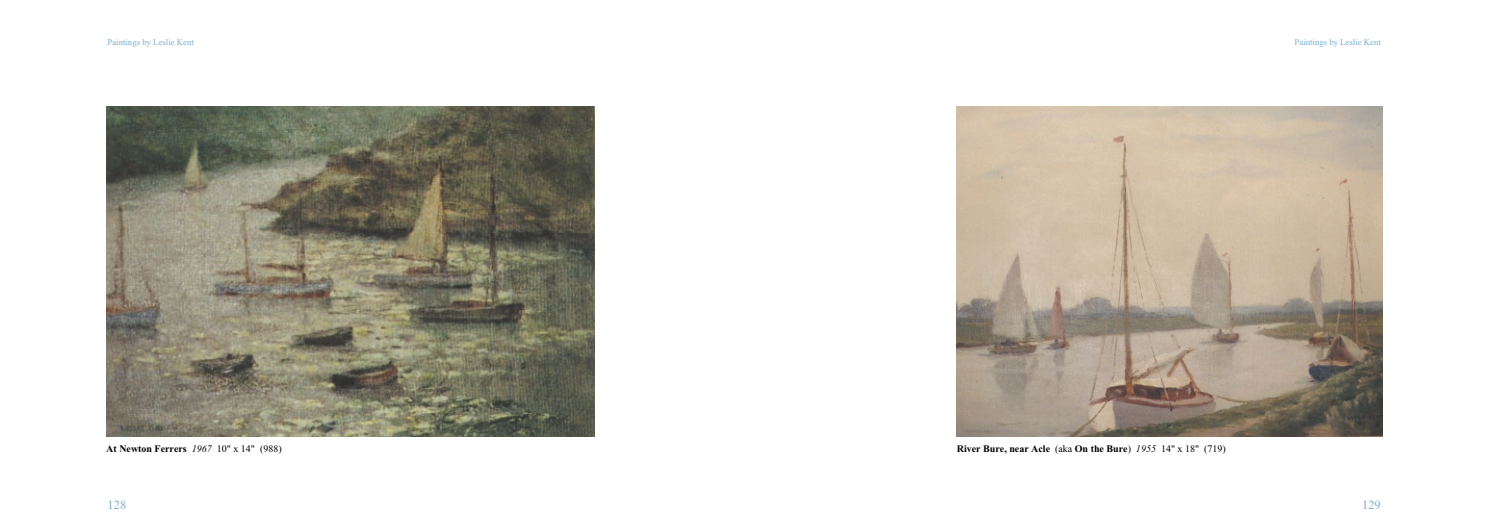
<style>
.page{position:relative;width:1489px;height:527px;background:#fff}
.page>*{position:absolute;margin:0;border:0;box-sizing:border-box;transform-origin:0 0}
.t1{font:12.5px "Times New Roman";color:#7aafce}
.t2{font:700 10px "Times New Roman";color:#000}
.t3{font:8.75px "Times New Roman";color:#7aafce}
.s1{font-weight:400;font-style:italic}
.s2{font-weight:400}
</style>
<div class="page">
<img style="left:957px;top:106px;width:425px;height:330px">
<img style="left:106px;top:106px;width:488px;height:330px">
<p class="t3" style="left:108px;top:39px;width:88px">Paintings by Leslie Kent</p>
<p class="t3" style="left:1294px;top:39px;width:88px">Paintings by Leslie Kent</p>
<p class="t2" style="left:106px;top:445px;width:177px">At Newton Ferrers <span class="s1">1967</span> <span class="s2">10" x 14" (988)</span></p>
<p class="t2" style="left:957px;top:445px;width:270px">River Bure, near Acle <span class="s2">(aka</span> On the Bure<span class="s2">)</span> <span class="s1">1955</span> <span class="s2">14" x 18" (719)</span></p>
<p class="t1" style="left:108px;top:500px;width:20px">128</p>
<p class="t1" style="left:1362px;top:500px;width:20px">129</p>
</div>
